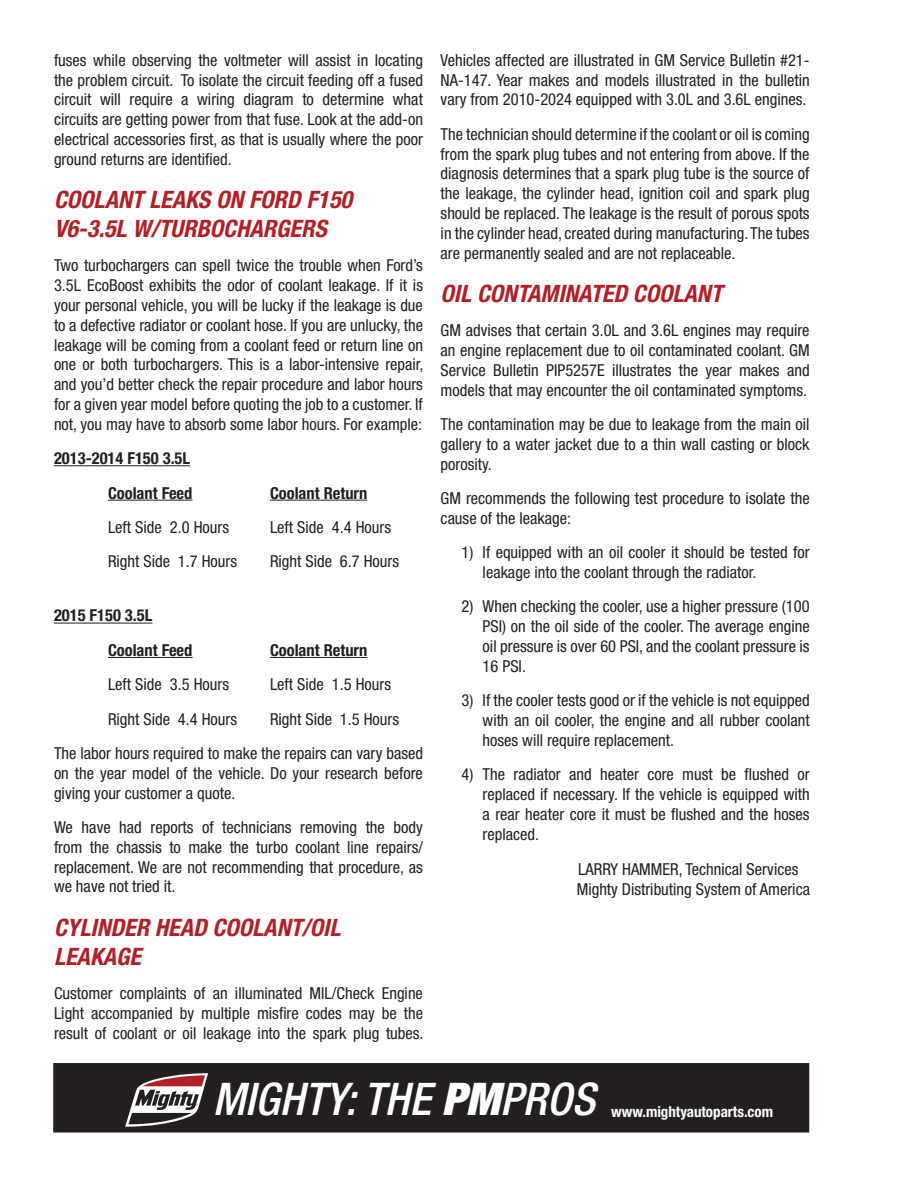
<style>
.page{position:relative;width:918px;height:1188px;background:#fff}
.page>*{position:absolute;margin:0;border:0;box-sizing:border-box;transform-origin:0 0}
.t1{font:italic 500 condensed 45px "Helvetica Neue LT Std";color:#fff}
.t2{font:italic 700 condensed 24px/28.8px "Helvetica Neue LT Std";color:#b21f27}
.t3{font:condensed 16.5px/19.8px "Helvetica Neue LT Std";color:#231f20;text-align:justify}
.t4{font:700 condensed 16.5px/34.3px "Helvetica Neue LT Std";color:#231f20;text-align:right}
.t5{font:700 condensed 15px "Helvetica Neue LT Std";color:#fff}
.s1{font-weight:900}
</style>
<div class="page">
<hr style="left:54px;top:465px;width:136px;height:1px;background:#231f20">
<hr style="left:108px;top:500px;width:85px;height:1px;background:#231f20">
<hr style="left:270px;top:500px;width:97px;height:1px;background:#231f20">
<hr style="left:54px;top:623px;width:98px;height:1px;background:#231f20">
<hr style="left:108px;top:657px;width:85px;height:1px;background:#231f20">
<hr style="left:270px;top:657px;width:97px;height:1px;background:#231f20">
<div style="left:54px;top:1064px;width:754px;height:68px;background:#231f20"></div>
<div style="left:53px;top:1063px;width:756px;height:70px;border:2px solid #231f20"></div>
<svg style="left:125px;top:1073px;width:83px;height:54px"></svg>
<p class="t3" style="left:54px;top:50px;width:371px">fuses while observing the voltmeter will assist in locating the problem circuit. To isolate the circuit feeding off a fused circuit will require a wiring diagram to determine what circuits are getting power from that fuse. Look at the add-on electrical accessories first, as that is usually where the poor ground returns are identified.</p>
<h2 class="t2" style="left:54px;top:185px;width:300px">COOLANT LEAKS ON FORD F150<br>V6-3.5L W/TURBOCHARGERS</h2>
<p class="t3" style="left:54px;top:256px;width:371px">Two turbochargers can spell twice the trouble when Ford’s 3.5L EcoBoost exhibits the odor of coolant leakage. If it is your personal vehicle, you will be lucky if the leakage is due to a defective radiator or coolant hose. If you are unlucky, the leakage will be coming from a coolant feed or return line on one or both turbochargers. This is a labor-intensive repair, and you’d better check the repair procedure and labor hours for a given year model before quoting the job to a customer. If not, you may have to absorb some labor hours. For example:</p>
<p class="t4" style="left:54px;top:441px;width:140px">2013-2014 F150 3.5L<br>Coolant Feed</p>
<p class="t4" style="left:270px;top:475px;width:99px">Coolant Return</p>
<p class="t3" style="left:108px;top:517px;width:123px">Left Side 2.0 Hours</p>
<p class="t3" style="left:270px;top:517px;width:123px">Left Side 4.4 Hours</p>
<p class="t3" style="left:108px;top:551px;width:131px">Right Side 1.7 Hours</p>
<p class="t3" style="left:270px;top:551px;width:131px">Right Side 6.7 Hours</p>
<p class="t4" style="left:108px;top:598px;width:86px;text-align:left;text-indent:-54px">2015 F150 3.5L<br>Coolant Feed</p>
<p class="t4" style="left:270px;top:633px;width:99px">Coolant Return</p>
<p class="t3" style="left:108px;top:674px;width:123px">Left Side 3.5 Hours</p>
<p class="t3" style="left:270px;top:674px;width:123px">Left Side 1.5 Hours</p>
<p class="t3" style="left:108px;top:709px;width:131px">Right Side 4.4 Hours</p>
<p class="t3" style="left:54px;top:702px;width:371px;line-height:34.3px;text-indent:216px">Right Side 1.5 Hours<br>The labor hours required to make the repairs can vary based</p>
<p class="t3" style="left:54px;top:763px;width:370px">on the year model of the vehicle. Do your research before giving your customer a quote.</p>
<p class="t3" style="left:54px;top:817px;width:371px">We have had reports of technicians removing the body from the chassis to make the turbo coolant line repairs/ replacement. We are not recommending that procedure, as we have not tried it.</p>
<h2 class="t2" style="left:54px;top:913px;width:288px">CYLINDER HEAD COOLANT/OIL<br>LEAKAGE</h2>
<p class="t3" style="left:54px;top:983px;width:371px">Customer complaints of an illuminated MIL/Check Engine Light accompanied by multiple misfire codes may be the result of coolant or oil leakage into the spark plug tubes.</p>
<p class="t3" style="left:441px;top:50px;width:371px">Vehicles affected are illustrated in GM Service Bulletin #21- NA-147. Year makes and models illustrated in the bulletin vary from 2010-2024 equipped with 3.0L and 3.6L engines.</p>
<p class="t3" style="left:441px;top:124px;width:371px">The technician should determine if the coolant or oil is coming from the spark plug tubes and not entering from above. If the diagnosis determines that a spark plug tube is the source of the leakage, the cylinder head, ignition coil and spark plug should be replaced. The leakage is the result of porous spots in the cylinder head, created during manufacturing. The tubes are permanently sealed and are not replaceable.</p>
<h2 class="t2" style="left:441px;top:279px;width:283px">OIL CONTAMINATED COOLANT</h2>
<p class="t3" style="left:441px;top:320px;width:371px">GM advises that certain 3.0L and 3.6L engines may require an engine replacement due to oil contaminated coolant. GM Service Bulletin PIP5257E illustrates the year makes and models that may encounter the oil contaminated symptoms.</p>
<p class="t3" style="left:441px;top:414px;width:371px">The contamination may be due to leakage from the main oil gallery to a water jacket due to a thin wall casting or block porosity.</p>
<p class="t3" style="left:441px;top:488px;width:371px">GM recommends the following test procedure to isolate the cause of the leakage:</p>
<p class="t3" style="left:483px;top:542px;width:329px;text-indent:-21px">1) If equipped with an oil cooler it should be tested for leakage into the coolant through the radiator.</p>
<p class="t3" style="left:483px;top:597px;width:329px;text-indent:-21px">2) When checking the cooler, use a higher pressure (100<br>PSI) on the oil side of the cooler. The average engine oil pressure is over 60 PSI, and the coolant pressure is 16 PSI.</p>
<p class="t3" style="left:483px;top:690px;width:329px;text-indent:-21px">3) If the cooler tests good or if the vehicle is not equipped with an oil cooler, the engine and all rubber coolant hoses will require replacement.</p>
<p class="t3" style="left:483px;top:764px;width:329px;text-indent:-21px">4) The radiator and heater core must be flushed or replaced if necessary. If the vehicle is equipped with a rear heater core it must be flushed and the hoses replaced.</p>
<p class="t3" style="left:577px;top:859px;width:235px">LARRY HAMMER, Technical Services<br>Mighty Distributing System of America</p>
<h1 class="t1" style="left:213px;top:1073px;width:384px">MIGHTY: THE <span class="s1">PM</span>PROS</h1>
<p class="t5" style="left:611px;top:1102px;width:163px">www.mightyautoparts.com</p>
</div>
